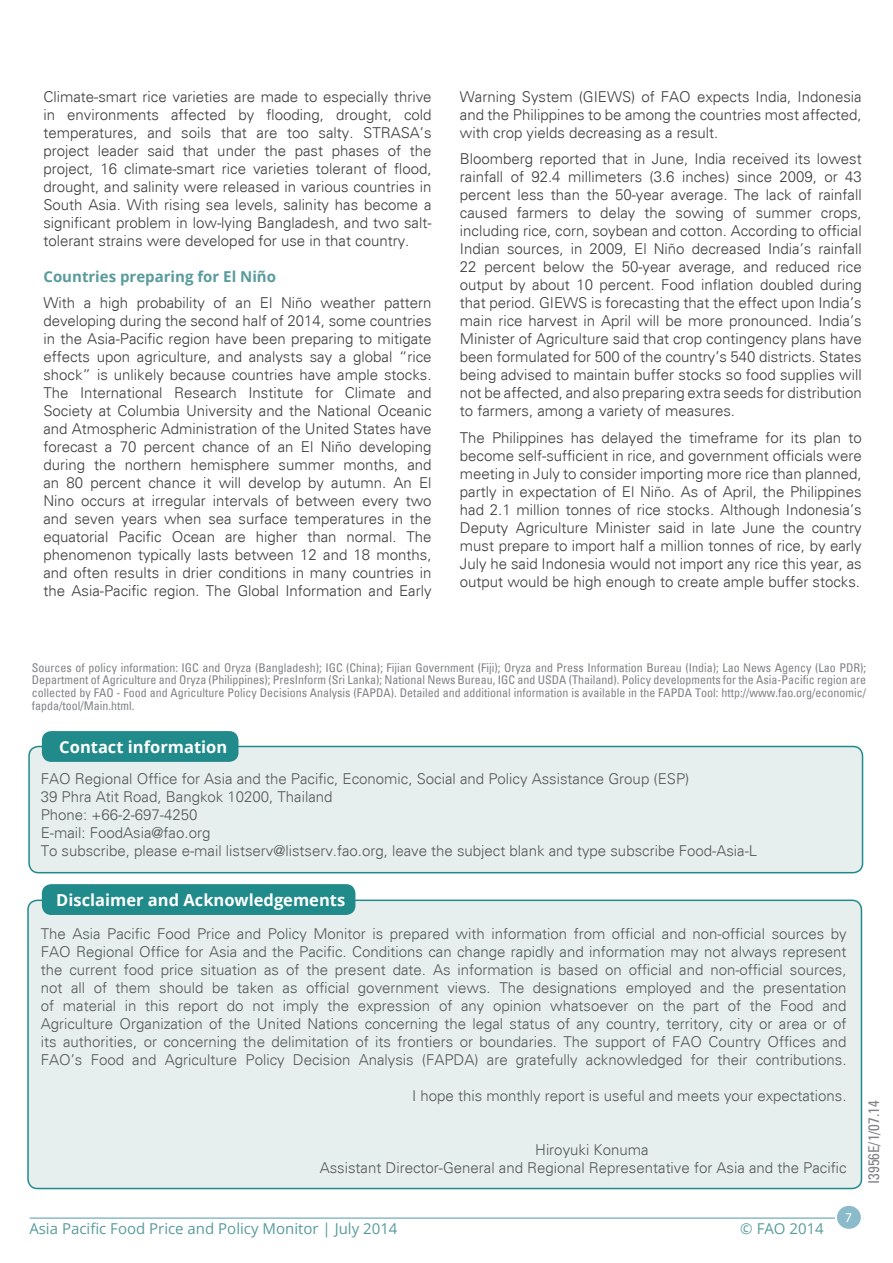
<style>
.page{position:relative;width:893px;height:1263px;background:#fff}
.page>*{position:absolute;margin:0;border:0;box-sizing:border-box;transform-origin:0 0}
.Heading_Contact{font:700 16.5px "Open Sans";color:#fff}
.t1{font:300 15px/18px "Univers";color:#3e3e3f;text-align:justify}
.Contact_font{font:300 15px/18px "Univers";color:#57585a;text-align:justify}
.t2{font:15px "Open Sans";color:#599b9c}
.Heading_3{font:700 15px "Open Sans";color:#599b9c}
.Caption_Text{font:condensed 15px "Univers";color:#808285}
.t3{font:13.5px "Myriad Pro";color:#fff}
.Caption_Text-2{font:condensed 12px/12.9px "Univers";color:#808285;text-align:justify}
</style>
<div class="page">
<hr style="left:30px;top:1217px;width:833px;height:2px;background:#8bbbcb">
<div style="left:836px;top:1205px;width:26px;height:25px;background:#8bbbcb;border-radius:50%"></div>
<div style="left:835px;top:1204px;width:28px;height:27px;border:2px solid #fff;border-radius:50%"></div>
<div style="left:28px;top:900px;width:833px;height:288px;background:#e7eeee;border-radius:9px"></div>
<div style="left:27px;top:899px;width:835px;height:290px;border:2px solid #218a8a;border-radius:9px"></div>
<div style="left:29px;top:746px;width:833px;height:127px;background:#e7eeee;border-radius:9px"></div>
<div style="left:28px;top:746px;width:835px;height:127px;border:2px solid #218a8a;border-radius:9px"></div>
<div style="left:42px;top:731px;width:196px;height:31px;background:#218a8a;border-radius:9px"></div>
<div style="left:42px;top:884px;width:313px;height:31px;background:#218a8a;border-radius:9px"></div>
<p class="t1" style="left:43px;top:88px;width:390px">Climate-smart rice varieties are made to especially thrive in environments affected by flooding, drought, cold temperatures, and soils that are too salty. STRASA’s project leader said that under the past phases of the project, 16 climate-smart rice varieties tolerant of flood, drought, and salinity were released in various countries in South Asia. With rising sea levels, salinity has become a significant problem in low-lying Bangladesh, and two salt&shy;tolerant strains were developed for use in that country.</p>
<p class="Heading_3" style="left:43px;top:265px;width:234px">Countries preparing for El Niño</p>
<p class="t1" style="left:43px;top:294px;width:390px">With a high probability of an El Niño weather pattern developing during the second half of 2014, some countries in the Asia-Pacific region have been preparing to mitigate effects upon agriculture, and analysts say a global “rice shock” is unlikely because countries have ample stocks.<br>The International Research Institute for Climate and Society at Columbia University and the National Oceanic and Atmospheric Administration of the United States have forecast a 70 percent chance of an El Niño developing during the northern hemisphere summer months, and an 80 percent chance it will develop by autumn. An El Nino occurs at irregular intervals of between every two and seven years when sea surface temperatures in the equatorial Pacific Ocean are higher than normal. The phenomenon typically lasts between 12 and 18 months, and often results in drier conditions in many countries in the Asia-Pacific region. The Global Information and Early</p>
<p class="t1" style="left:460px;top:88px;width:403px">Warning System (GIEWS) of FAO expects India, Indonesia and the Philippines to be among the countries most affected, with crop yields decreasing as a result.</p>
<p class="t1" style="left:460px;top:150px;width:403px">Bloomberg reported that in June, India received its lowest rainfall of 92.4 millimeters (3.6 inches) since 2009, or 43 percent less than the 50-year average. The lack of rainfall caused farmers to delay the sowing of summer crops, including rice, corn, soybean and cotton. According to official Indian sources, in 2009, El Niño decreased India’s rainfall 22 percent below the 50-year average, and reduced rice output by about 10 percent. Food inflation doubled during that period. GIEWS is forecasting that the effect upon India’s main rice harvest in April will be more pronounced. India’s Minister of Agriculture said that crop contingency plans have been formulated for 500 of the country’s 540 districts. States being advised to maintain buffer stocks so food supplies will not be affected, and also preparing extra seeds for distribution to farmers, among a variety of measures.</p>
<p class="t1" style="left:460px;top:429px;width:403px">The Philippines has delayed the timeframe for its plan to become self-sufficient in rice, and government officials were meeting in July to consider importing more rice than planned, partly in expectation of El Niño. As of April, the Philippines had 2.1 million tonnes of rice stocks. Although Indonesia’s Deputy Agriculture Minister said in late June the country must prepare to import half a million tonnes of rice, by early July he said Indonesia would not import any rice this year, as output would be high enough to create ample buffer stocks.</p>
<p class="Caption_Text-2" style="left:32px;top:661px;width:836px">Sources of policy information: IGC and Oryza (Bangladesh); IGC (China); Fijian Government (Fiji); Oryza and Press Information Bureau (India); Lao News Agency (Lao PDR); Department of Agriculture and Oryza (Philippines); PresInform (Sri Lanka); National News Bureau, IGC and USDA (Thailand). Policy developments for the Asia-Pacific region are collected by FAO - Food and Agriculture Policy Decisions Analysis (FAPDA). Detailed and additional information is available in the FAPDA Tool: http://www.fao.org/economic/ fapda/tool/Main.html.</p>
<p class="Heading_Contact" style="left:59px;top:735px;width:170px">Contact information</p>
<p class="Contact_font" style="left:41px;top:770px;width:650px">FAO Regional Office for Asia and the Pacific, Economic, Social and Policy Assistance Group (ESP)</p>
<p class="Contact_font" style="left:41px;top:788px;width:293px">39 Phra Atit Road, Bangkok 10200, Thailand</p>
<p class="Contact_font" style="left:41px;top:806px;width:158px">Phone: +66-2-697-4250</p>
<p class="Contact_font" style="left:41px;top:824px;width:171px">E-mail: FoodAsia@fao.org</p>
<p class="Contact_font" style="left:41px;top:842px;width:718px">To subscribe, please e-mail listserv@listserv.fao.org, leave the subject blank and type subscribe Food-Asia-L</p>
<p class="Heading_Contact" style="left:56px;top:888px;width:290px">Disclaimer and Acknowledgements</p>
<p class="Contact_font" style="left:41px;top:925px;width:807px">The Asia Pacific Food Price and Policy Monitor is prepared with information from official and non-official sources by FAO Regional Office for Asia and the Pacific. Conditions can change rapidly and information may not always represent the current food price situation as of the present date. As information is based on official and non-official sources, not all of them should be taken as official government views. The designations employed and the presentation of material in this report do not imply the expression of any opinion whatsoever on the part of the Food and Agriculture Organization of the United Nations concerning the legal status of any country, territory, city or area or of its authorities, or concerning the delimitation of its frontiers or boundaries. The support of FAO Country Offices and FAO’s Food and Agriculture Policy Decision Analysis (FAPDA) are gratefully acknowledged for their contributions.</p>
<p class="Contact_font" style="left:412px;top:1087px;width:436px">I hope this monthly report is useful and meets your expectations.</p>
<p class="Contact_font" style="left:535px;top:1141px;width:115px">Hiroyuki Konuma</p>
<p class="Contact_font" style="left:320px;top:1159px;width:528px">Assistant Director-General and Regional Representative for Asia and the Pacific</p>
<p class="t2" style="left:29px;top:1218px;width:370px">Asia Pacific Food Price and Policy Monitor | July 2014</p>
<p class="t2" style="left:740px;top:1218px;width:85px">© FAO 2014</p>
<p class="t3" style="left:845px;top:1209px;width:8px">7</p>
<p class="Caption_Text" style="left:864px;top:1184px;width:85px;rotate:-90deg">I3956E/1/07.14</p>
</div>
